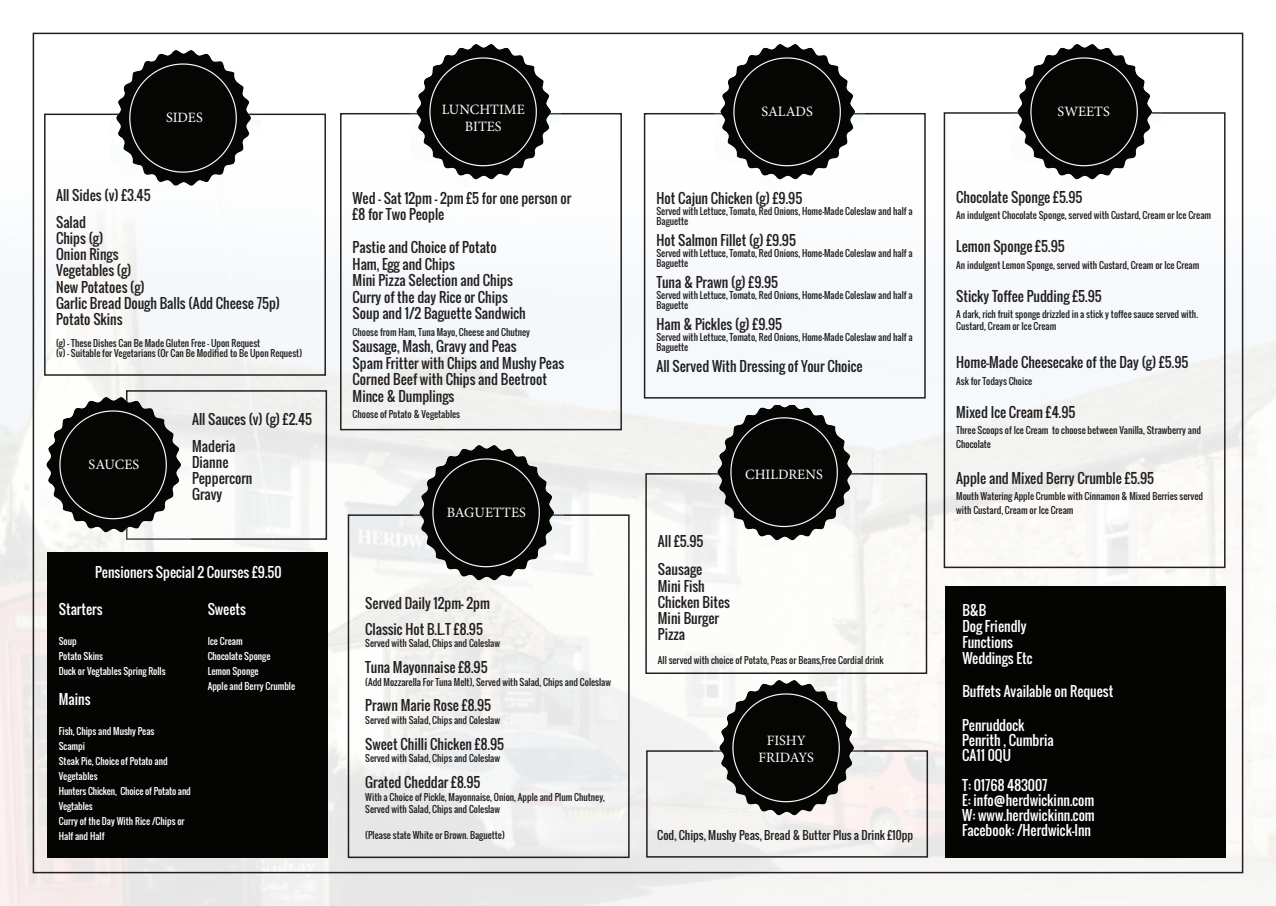
<style>
.page{position:relative;width:1276px;height:906px;background:#fff}
.page>*{position:absolute;margin:0;border:0;box-sizing:border-box;transform-origin:0 0}
.t1{font:14.25px/17.1px "Minion Pro";color:#fff;text-align:center}
.t2{font:13.5px/16.2px "Oswald";color:#231f20}
.t3{font:13.5px/15px "Oswald";color:#fff}
.t4{font:11.25px "Oswald";color:#231f20}
.t5{font:9px/10.5px "Oswald";color:#231f20}
.t6{font:9px/15px "Oswald";color:#fff}
</style>
<div class="page">
<img style="left:0;top:159px;width:1276px;height:746px">
<div style="left:644px;top:113px;width:281px;height:285px;border:2px solid #231f20"></div>
<div style="left:348px;top:514px;width:281px;height:344px;border:2px solid #231f20"></div>
<div style="left:943px;top:112px;width:282px;height:456px;border:2px solid #231f20"></div>
<img style="left:413px;top:440px;width:151px;height:148px">
<img style="left:1011px;top:44px;width:150px;height:143px">
<div style="left:44px;top:114px;width:282px;height:262px;border:2px solid #231f20"></div>
<div style="left:126px;top:390px;width:201px;height:150px;border:2px solid #231f20"></div>
<img style="left:40px;top:392px;width:151px;height:148px">
<img style="left:111px;top:50px;width:149px;height:138px">
<img style="left:714px;top:44px;width:150px;height:143px">
<div style="left:340px;top:113px;width:282px;height:317px;border:2px solid #231f20"></div>
<img style="left:410px;top:44px;width:151px;height:143px">
<div style="left:47px;top:552px;width:281px;height:306px;background:#040503"></div>
<div style="left:646px;top:750px;width:282px;height:107px;border:2px solid #231f20"></div>
<img style="left:713px;top:675px;width:150px;height:148px">
<div style="left:645px;top:473px;width:282px;height:201px;border:2px solid #231f20"></div>
<img style="left:711px;top:406px;width:150px;height:141px">
<div style="left:944px;top:586px;width:281px;height:272px;background:#040503"></div>
<h1 class="t1" style="left:166px;top:109px;width:38px">SIDES</h1>
<h2 class="t2" style="left:56px;top:181px;width:96px;line-height:27px">All Sides (v) £3.45<br>Salad</h2>
<h2 class="t2" style="left:56px;top:230px;width:226px">Chips (g)<br>Onion Rings<br>Vegetables (g)<br>New Potatoes (g)<br>Garlic Bread Dough Balls (Add Cheese 75p)<br>Potato Skins</h2>
<p class="t5" style="left:56px;top:337px;width:247px;line-height:10.8px">(g) - These Dishes Can Be Made Gluten Free — Upon Request<br>(v) — Suitable for Vegetarians (Or Can Be Modified to Be Upon Request)</p>
<h1 class="t1" style="left:89px;top:456px;width:52px">SAUCES</h1>
<h2 class="t2" style="left:192px;top:405px;width:122px;line-height:27px">All Sauces (v) (g) £2.45<br>Maderia</h2>
<h2 class="t2" style="left:192px;top:454px;width:62px">Dianne<br>Peppercorn<br>Gravy</h2>
<h2 class="t3" style="left:95px;top:564px;width:188px">Pensioners Special 2 Courses £9.50</h2>
<h2 class="t3" style="left:59px;top:602px;width:45px">Starters</h2>
<p class="t6" style="left:59px;top:634px;width:108px">Soup<br>Potato Skins<br>Duck or Vegtables Spring Rolls</p>
<h2 class="t3" style="left:59px;top:692px;width:33px">Mains</h2>
<p class="t6" style="left:59px;top:724px;width:134px">Fish, Chips and Mushy Peas<br>Scampi<br>Steak Pie, Choice of Potato and<br>Vegetables<br>Hunters Chicken, Choice of Potato and<br>Vegtables<br>Curry of the Day With Rice /Chips or<br>Half and Half</p>
<h2 class="t3" style="left:208px;top:602px;width:40px">Sweets</h2>
<p class="t6" style="left:208px;top:634px;width:89px">Ice Cream<br>Chocolate Sponge<br>Lemon Sponge<br>Apple and Berry Crumble</p>
<h1 class="t1" style="left:442px;top:101px;width:84px">LUNCHTIME<br>BITES</h1>
<h2 class="t2" style="left:353px;top:189px;width:220px;line-height:16.5px">Wed - Sat 12pm - 2pm £5 for one person or £8 for Two People</h2>
<h2 class="t2" style="left:353px;top:239px;width:175px;line-height:16.5px">Pastie and Choice of Potato<br>Ham, Egg and Chips<br>Mini Pizza Selection and Chips<br>Curry of the day Rice or Chips<br>Soup and 1/2 Baguette Sandwich</h2>
<p class="t5" style="left:353px;top:326px;width:179px">Choose from Ham, Tuna Mayo, Cheese and Chutney</p>
<h2 class="t2" style="left:353px;top:338px;width:213px;line-height:16.5px">Sausage, Mash, Gravy and Peas<br>Spam Fritter with Chips and Mushy Peas<br>Corned Beef with Chips and Beetroot<br>Mince &amp; Dumplings</h2>
<p class="t5" style="left:353px;top:409px;width:109px">Choose of Potato &amp; Vegetables</p>
<h1 class="t1" style="left:761px;top:103px;width:53px">SALADS</h1>
<h2 class="t2" style="left:656px;top:190px;width:147px">Hot Cajun Chicken (g) £9.95</h2>
<p class="t5" style="left:656px;top:206px;width:258px">Served with Lettuce, Tomato, Red Onions, Home-Made Coleslaw and half a<br>Baguette</p>
<h2 class="t2" style="left:656px;top:232px;width:141px">Hot Salmon Fillet (g) £9.95</h2>
<p class="t5" style="left:656px;top:248px;width:258px">Served with Lettuce, Tomato, Red Onions, Home-Made Coleslaw and half a<br>Baguette</p>
<h2 class="t2" style="left:656px;top:274px;width:123px">Tuna &amp; Prawn (g) £9.95</h2>
<p class="t5" style="left:656px;top:290px;width:258px">Served with Lettuce, Tomato, Red Onions, Home-Made Coleslaw and half a<br>Baguette</p>
<h2 class="t2" style="left:656px;top:316px;width:127px">Ham &amp; Pickles (g) £9.95</h2>
<p class="t5" style="left:656px;top:332px;width:258px">Served with Lettuce, Tomato, Red Onions, Home-Made Coleslaw and half a<br>Baguette</p>
<h2 class="t2" style="left:656px;top:358px;width:208px">All Served With Dressing of Your Choice</h2>
<h1 class="t1" style="left:745px;top:465px;width:79px">CHILDRENS</h1>
<h1 class="t1" style="left:1057px;top:103px;width:54px">SWEETS</h1>
<h2 class="t2" style="left:956px;top:189px;width:128px">Chocolate Sponge £5.95</h2>
<p class="t5" style="left:956px;top:210px;width:256px">An indulgent Chocolate Sponge, served with Custard, Cream or Ice Cream</p>
<h2 class="t2" style="left:956px;top:238px;width:110px">Lemon Sponge £5.95</h2>
<p class="t5" style="left:956px;top:260px;width:244px">An indulgent Lemon Sponge, served with Custard, Cream or Ice Cream</p>
<h2 class="t2" style="left:956px;top:288px;width:147px">Sticky Toffee Pudding £5.95</h2>
<p class="t5" style="left:956px;top:308px;width:243px;line-height:12px">A dark, rich fruit sponge drizzled in a stick y toffee sauce served with.<br>Custard, Cream or Ice Cream</p>
<h2 class="t2" style="left:956px;top:354px;width:234px">Home-Made Cheesecake of the Day (g) £5.95</h2>
<p class="t5" style="left:956px;top:375px;width:77px">Ask for Todays Choice</p>
<h2 class="t2" style="left:956px;top:403px;width:121px">Mixed Ice Cream £4.95</h2>
<p class="t5" style="left:956px;top:423px;width:246px;line-height:13.5px">Three Scoops of Ice Cream to choose between Vanilla, Strawberry and<br>Chocolate</p>
<h2 class="t2" style="left:956px;top:469px;width:199px">Apple and Mixed Berry Crumble £5.95</h2>
<p class="t5" style="left:956px;top:491px;width:248px">Mouth Watering Apple Crumble with Cinnamon &amp; Mixed Berries served</p>
<h1 class="t1" style="left:447px;top:504px;width:81px">BAGUETTES</h1>
<p class="t5" style="left:956px;top:504px;width:119px">with Custard, Cream or Ice Cream</p>
<h2 class="t2" style="left:365px;top:590px;width:126px;line-height:25.5px">Served Daily 12pm- 2pm<br>Classic Hot B.L.T £8.95</h2>
<p class="t5" style="left:365px;top:638px;width:136px">Served with Salad, Chips and Coleslaw</p>
<h2 class="t2" style="left:365px;top:659px;width:124px">Tuna Mayonnaise £8.95</h2>
<p class="t5" style="left:365px;top:676px;width:247px">(Add Mozzarella For Tuna Melt), Served with Salad, Chips and Coleslaw</p>
<h2 class="t2" style="left:365px;top:697px;width:127px">Prawn Marie Rose £8.95</h2>
<p class="t5" style="left:365px;top:715px;width:136px">Served with Salad, Chips and Coleslaw</p>
<h2 class="t2" style="left:365px;top:735px;width:140px">Sweet Chilli Chicken £8.95</h2>
<p class="t5" style="left:365px;top:753px;width:136px">Served with Salad, Chips and Coleslaw</p>
<h2 class="t2" style="left:365px;top:774px;width:117px">Grated Cheddar £8.95</h2>
<p class="t5" style="left:365px;top:790px;width:241px;line-height:12.8px">With a Choice of Pickle, Mayonnaise, Onion, Apple and Plum Chutney,<br>Served with Salad, Chips and Coleslaw</p>
<p class="t5" style="left:365px;top:829px;width:141px">(Please state White or Brown. Baguette)</p>
<h2 class="t2" style="left:658px;top:527px;width:47px;line-height:28.2px">All £5.95<br>Sausage</h2>
<h2 class="t2" style="left:658px;top:578px;width:73px">Mini Fish<br>Chicken Bites<br>Mini Burger<br>Pizza</h2>
<p class="t5" style="left:658px;top:655px;width:227px">All served with choice of Potato, Peas or Beans,Free Cordial drink</p>
<h1 class="t1" style="left:758px;top:731px;width:57px">FISHY<br>FRIDAYS</h1>
<p class="t4" style="left:657px;top:827px;width:257px">Cod, Chips, Mushy Peas, Bread &amp; Butter Plus a Drink £10pp</p>
<h2 class="t3" style="left:962px;top:602px;width:72px;line-height:16.2px">B&amp;B<br>Dog Friendly<br>Functions<br>Weddings Etc</h2>
<h2 class="t3" style="left:962px;top:683px;width:152px">Buffets Available on Request</h2>
<h2 class="t3" style="left:962px;top:717px;width:93px">Penruddock<br>Penrith , Cumbria<br>CA11 0QU</h2>
<h2 class="t3" style="left:962px;top:777px;width:134px">T: 01768 483007<br>E: info@herdwickinn.com<br>W: www.herdwickinn.com<br>Facebook: /Herdwick-Inn</h2>
</div>
